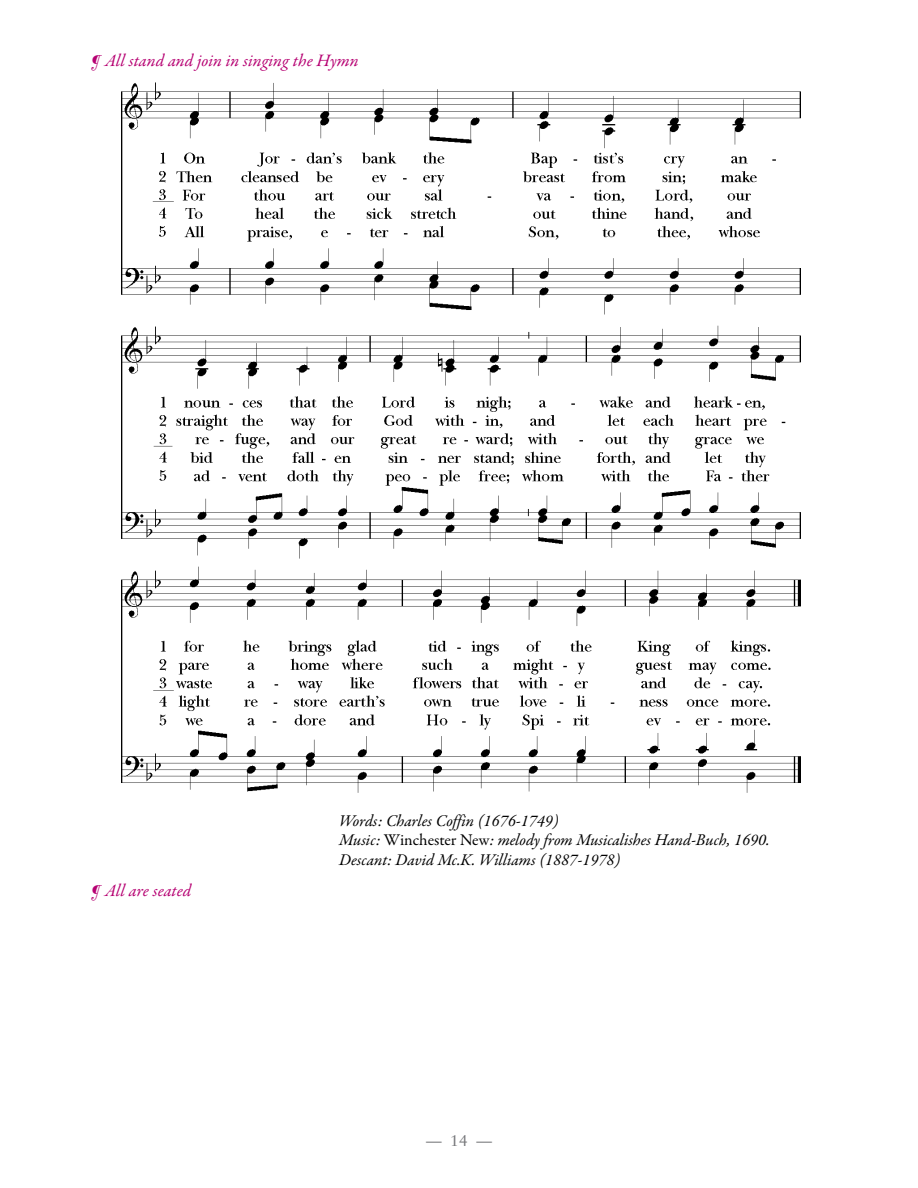
<style>
.page{position:relative;width:918px;height:1188px;background:#fff}
.page>*{position:absolute;margin:0;border:0;box-sizing:border-box;transform-origin:0 0}
.t1{font:italic 17.55px "Garamond Premr Pro";color:#b60072}
.t2{font:italic 16.5px/19.8px "Garamond Premr Pro";color:#000}
.t3{font:15.6px "Sabon LT Pro";color:#77787b}
.s1{font-style:normal}
</style>
<div class="page">
<img style="left:121px;top:82px;width:679px;height:711px">
<p class="t1" style="left:91px;top:49px;width:269px">¶ All stand and join in singing the Hymn</p>
<p class="t1" style="left:91px;top:880px;width:102px">¶ All are seated</p>
<p class="t2" style="left:339px;top:811px;width:432px">Words: Charles Coffin (1676-1749)<br>Music: <span class="s1">Winchester New</span>: melody from Musicalishes Hand-Buch, 1690.<br>Descant: David Mc.K. Williams (1887-1978)</p>
<p class="t3" style="left:426px;top:1131px;width:67px">— 14 —</p>
</div>
